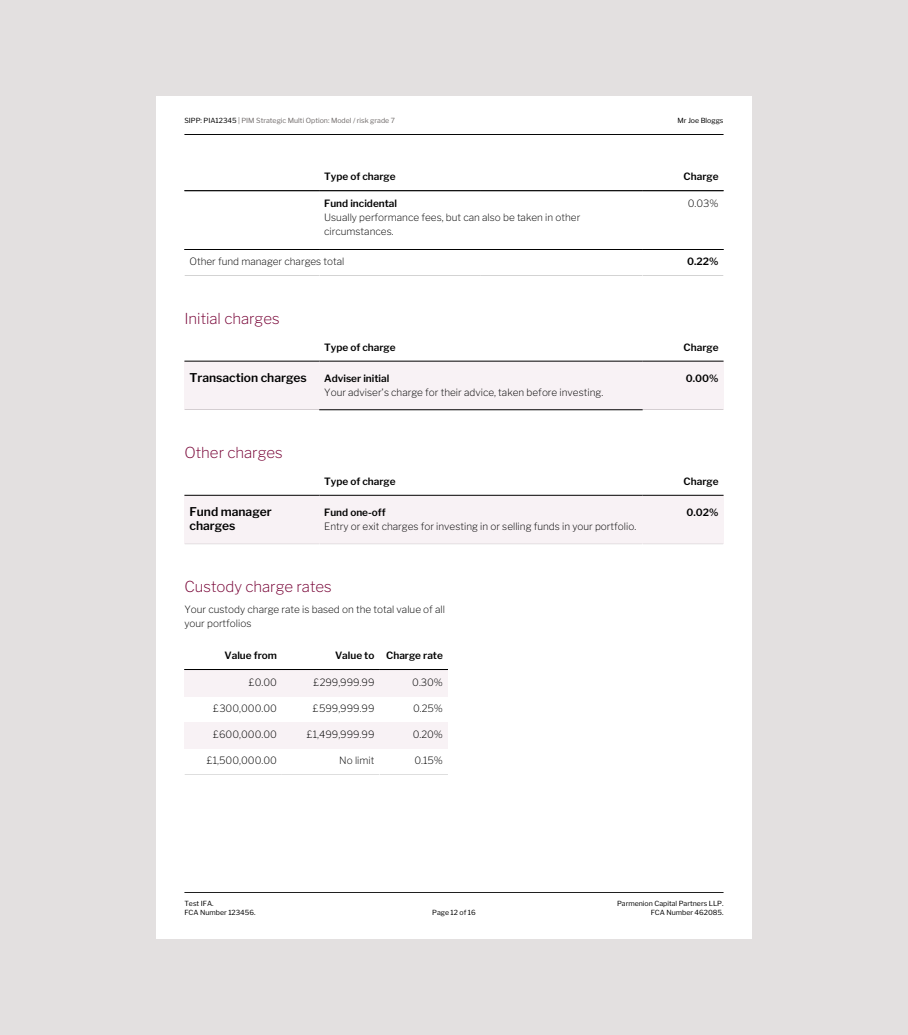
<style>
.page{position:relative;width:908px;height:1035px;background:#fff}
.page>*{position:absolute;margin:0;border:0;box-sizing:border-box;transform-origin:0 0}
.t1{font:200 15px "Libre Franklin";color:#760034}
.t2{font:600 12px/14px "Libre Franklin";color:#000}
.t3{font:200 10px/14px "Libre Franklin";color:#000}
.t4{font:600 10px "Libre Franklin";color:#000}
.t5{font:7px "Libre Franklin";color:#000}
.t6{font:7px "Libre Franklin";color:#716c6b}
.s1{color:#000}
</style>
<div class="page">
<div style="left:0;top:0;width:907px;height:1035px;background:#e3e0e0"></div>
<div style="left:156px;top:96px;width:595px;height:842px;background:#fff"></div>
<hr style="left:184px;top:134px;width:539px;height:1px;background:#000">
<hr style="left:184px;top:190px;width:135px;height:1px;background:#000">
<hr style="left:319px;top:190px;width:161px;height:1px;background:#000">
<hr style="left:480px;top:190px;width:162px;height:1px;background:#000">
<hr style="left:642px;top:190px;width:81px;height:1px;background:#000">
<hr style="left:184px;top:191px;width:135px;height:1px;background:#000">
<hr style="left:319px;top:191px;width:161px;height:1px;background:#000">
<hr style="left:480px;top:191px;width:162px;height:1px;background:#000">
<hr style="left:642px;top:191px;width:81px;height:1px;background:#000">
<hr style="left:184px;top:249px;width:135px;height:1px;background:#000">
<hr style="left:319px;top:249px;width:161px;height:1px;background:#000">
<hr style="left:480px;top:249px;width:162px;height:1px;background:#000">
<hr style="left:642px;top:249px;width:81px;height:1px;background:#000">
<svg style="left:184px;top:275px;width:539px;height:1px"></svg>
<div style="left:184px;top:362px;width:135px;height:48px;background:#f8f2f5"></div>
<hr style="left:184px;top:361px;width:135px;height:1px;background:#000">
<div style="left:319px;top:362px;width:323px;height:48px;background:#f8f2f5"></div>
<hr style="left:319px;top:361px;width:323px;height:1px;background:#000">
<hr style="left:319px;top:409px;width:323px;height:1px;background:#000">
<div style="left:642px;top:362px;width:81px;height:48px;background:#f8f2f5"></div>
<hr style="left:642px;top:361px;width:81px;height:1px;background:#000">
<div style="left:184px;top:496px;width:135px;height:48px;background:#f8f2f5"></div>
<hr style="left:184px;top:495px;width:135px;height:1px;background:#000">
<div style="left:319px;top:496px;width:323px;height:48px;background:#f8f2f5"></div>
<hr style="left:319px;top:495px;width:323px;height:1px;background:#000">
<div style="left:642px;top:496px;width:81px;height:48px;background:#f8f2f5"></div>
<hr style="left:642px;top:495px;width:81px;height:1px;background:#000">
<div style="left:184px;top:670px;width:98px;height:26px;background:#f8f2f5"></div>
<hr style="left:184px;top:669px;width:98px;height:1px;background:#000">
<div style="left:282px;top:670px;width:97px;height:26px;background:#f8f2f5"></div>
<hr style="left:282px;top:669px;width:97px;height:1px;background:#000">
<div style="left:379px;top:670px;width:69px;height:26px;background:#f8f2f5"></div>
<hr style="left:379px;top:669px;width:69px;height:1px;background:#000">
<div style="left:184px;top:722px;width:98px;height:26px;background:#f8f2f5"></div>
<div style="left:282px;top:722px;width:97px;height:26px;background:#f8f2f5"></div>
<div style="left:379px;top:722px;width:69px;height:26px;background:#f8f2f5"></div>
<svg style="left:185px;top:774px;width:263px;height:1px"></svg>
<hr style="left:184px;top:892px;width:539px;height:1px;background:#000">
<p class="t6" style="left:184px;top:115px;width:212px"><span class="s1">SIPP: PIA12345</span> | PIM Strategic Multi Option: Model / risk grade 7</p>
<p class="t5" style="left:677px;top:115px;width:47px">Mr Joe Bloggs</p>
<p class="t4" style="left:324px;top:170px;width:73px">Type of charge</p>
<p class="t4" style="left:683px;top:170px;width:36px">Charge</p>
<p class="t4" style="left:324px;top:197px;width:74px">Fund incidental</p>
<p class="t3" style="left:324px;top:210px;width:257px">Usually performance fees, but can also be taken in other circumstances.</p>
<p class="t3" style="left:687px;top:196px;width:32px">0.03%</p>
<p class="t3" style="left:189px;top:255px;width:156px">Other fund manager charges total</p>
<p class="t4" style="left:687px;top:256px;width:33px">0.22%</p>
<h1 class="t1" style="left:184px;top:309px;width:97px">Initial charges</h1>
<p class="t4" style="left:324px;top:341px;width:73px">Type of charge</p>
<p class="t4" style="left:683px;top:341px;width:36px">Charge</p>
<p class="t2" style="left:189px;top:371px;width:119px">Transaction charges</p>
<p class="t4" style="left:324px;top:372px;width:67px">Adviser initial</p>
<p class="t3" style="left:324px;top:385px;width:280px">Your adviser's charge for their advice, taken before investing.</p>
<h1 class="t1" style="left:184px;top:443px;width:100px">Other charges</h1>
<p class="t4" style="left:685px;top:372px;width:34px">0.00%</p>
<p class="t4" style="left:324px;top:475px;width:73px">Type of charge</p>
<p class="t4" style="left:683px;top:475px;width:36px">Charge</p>
<p class="t2" style="left:189px;top:505px;width:84px">Fund manager charges</p>
<p class="t4" style="left:324px;top:506px;width:63px">Fund one-off</p>
<p class="t3" style="left:324px;top:519px;width:313px">Entry or exit charges for investing in or selling funds in your portfolio.</p>
<h1 class="t1" style="left:184px;top:578px;width:149px">Custody charge rates</h1>
<p class="t3" style="left:184px;top:602px;width:262px">Your custody charge rate is based on the total value of all your portfolios</p>
<p class="t4" style="left:224px;top:649px;width:54px">Value from</p>
<p class="t4" style="left:335px;top:649px;width:109px">Value to Charge rate</p>
<p class="t3" style="left:248px;top:675px;width:30px">£0.00</p>
<p class="t3" style="left:313px;top:675px;width:62px">£299,999.99</p>
<p class="t3" style="left:412px;top:675px;width:32px">0.30%</p>
<p class="t3" style="left:213px;top:701px;width:65px">£300,000.00</p>
<p class="t3" style="left:313px;top:701px;width:63px">£599,999.99</p>
<p class="t3" style="left:413px;top:701px;width:31px">0.25%</p>
<p class="t3" style="left:213px;top:727px;width:65px">£600,000.00</p>
<p class="t3" style="left:306px;top:727px;width:69px">£1,499,999.99</p>
<p class="t3" style="left:412px;top:727px;width:32px">0.20%</p>
<p class="t3" style="left:207px;top:753px;width:72px">£1,500,000.00</p>
<p class="t3" style="left:339px;top:753px;width:37px">No limit</p>
<p class="t3" style="left:414px;top:753px;width:30px">0.15%</p>
<p class="t4" style="left:686px;top:506px;width:34px">0.02%</p>
<p class="t5" style="left:184px;top:898px;width:31px">Test IFA.</p>
<p class="t5" style="left:616px;top:898px;width:108px">Parmenion Capital Partners LLP.</p>
<p class="t5" style="left:184px;top:907px;width:73px">FCA Number 123456.</p>
<p class="t5" style="left:432px;top:907px;width:45px">Page 12 of 16</p>
<p class="t5" style="left:650px;top:907px;width:74px">FCA Number 462085.</p>
</div>
